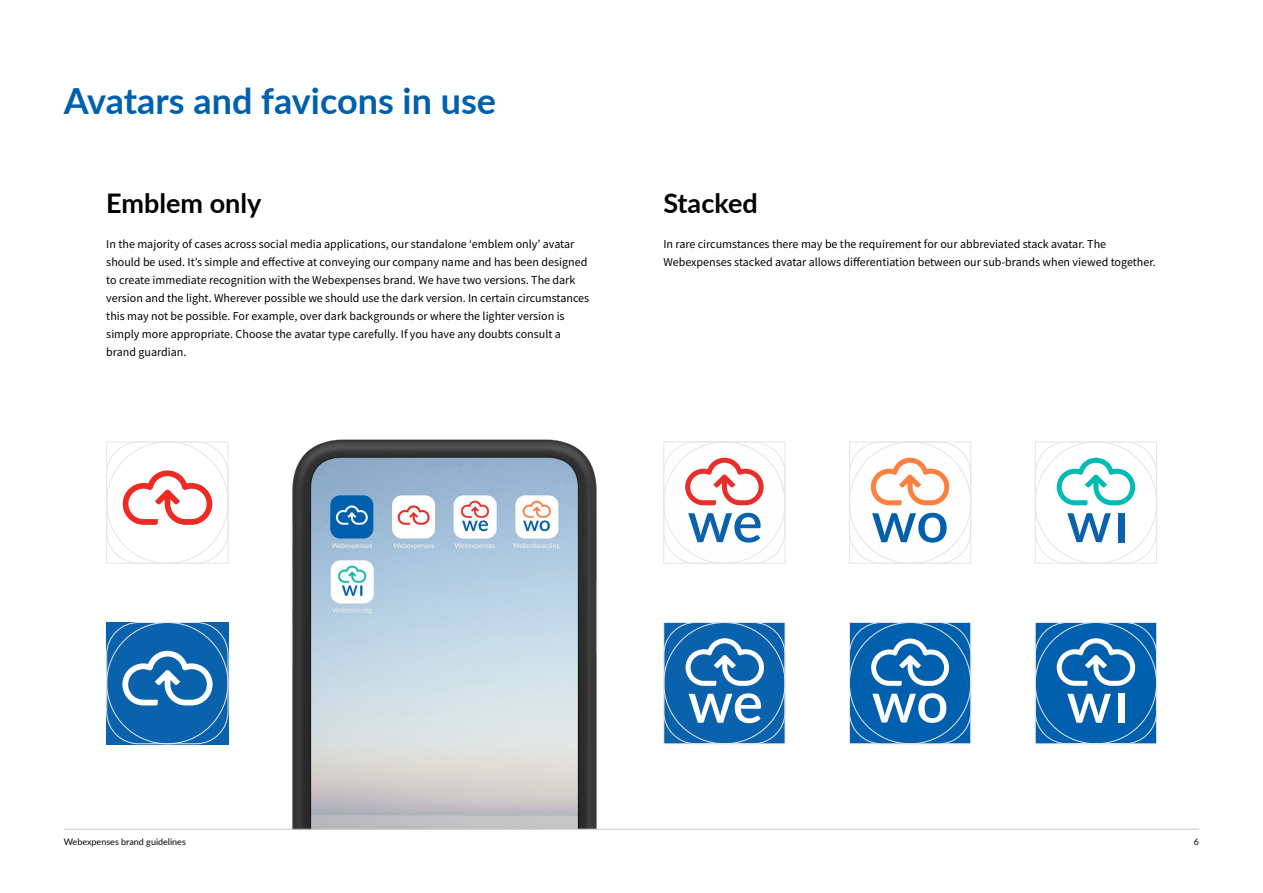
<style>
.page{position:relative;width:1263px;height:893px;background:#fff}
.page>*{position:absolute;margin:0;border:0;box-sizing:border-box;transform-origin:0 0}
.t1{font:700 36px "Lato";color:#0060ae}
.t2{font:700 27px "Lato";color:#000}
.t3{font:12px/18px "Source Sans Pro";color:#000}
.t4{font:9px "Lato";color:#000}
</style>
<div class="page">
<img style="left:285px;top:439px;width:346px;height:390px">
<hr style="left:64px;top:829px;width:1135px;height:1px;background:#c6c6c6">
<div style="left:106px;top:622px;width:122px;height:122px;background:#0a61ac"></div>
<svg style="left:122px;top:651px;width:91px;height:54px"></svg>
<div style="left:106px;top:622px;width:122px;height:122px;border:1px solid #e6e6e6;border-radius:32px"></div>
<svg style="left:123px;top:470px;width:89px;height:55px"></svg>
<div style="left:106px;top:442px;width:122px;height:122px;border:1px solid #e6e6e6"></div>
<div style="left:106px;top:442px;width:122px;height:122px;border:1px solid #e6e6e6;border-radius:32px"></div>
<svg style="left:871px;top:458px;width:78px;height:47px"></svg>
<svg style="left:872px;top:513px;width:75px;height:30px"></svg>
<div style="left:849px;top:442px;width:122px;height:122px;border:1px solid #e6e6e6"></div>
<svg style="left:849px;top:622px;width:122px;height:122px;background:#2e7cbc"></svg>
<div style="left:849px;top:622px;width:122px;height:122px;border:1px solid #e6e6e6;border-radius:32px"></div>
<svg style="left:1057px;top:458px;width:78px;height:47px"></svg>
<svg style="left:1067px;top:513px;width:44px;height:29px"></svg>
<div style="left:1118px;top:513px;width:6px;height:29px;background:#0a61ac"></div>
<div style="left:1035px;top:442px;width:122px;height:122px;border:1px solid #e6e6e6"></div>
<div style="left:1035px;top:622px;width:121px;height:122px;background:#0060ae"></div>
<svg style="left:1057px;top:638px;width:78px;height:48px"></svg>
<svg style="left:1067px;top:694px;width:44px;height:29px"></svg>
<div style="left:1118px;top:694px;width:6px;height:29px;background:#fff"></div>
<div style="left:1035px;top:622px;width:122px;height:122px;border:1px solid #e6e6e6"></div>
<div style="left:1035px;top:622px;width:122px;height:122px;border:1px solid #e6e6e6;border-radius:32px"></div>
<svg style="left:685px;top:458px;width:79px;height:47px"></svg>
<svg style="left:688px;top:513px;width:73px;height:30px"></svg>
<div style="left:663px;top:442px;width:122px;height:122px;border:1px solid #e6e6e6"></div>
<div style="left:664px;top:622px;width:121px;height:122px;background:#0a61ac"></div>
<svg style="left:685px;top:638px;width:79px;height:48px"></svg>
<svg style="left:688px;top:693px;width:73px;height:30px"></svg>
<div style="left:663px;top:622px;width:122px;height:122px;border:1px solid #e6e6e6"></div>
<div style="left:663px;top:442px;width:122px;height:122px;border:1px solid #e6e6e6;border-radius:32px"></div>
<div style="left:663px;top:622px;width:122px;height:122px;border:1px solid #e6e6e6;border-radius:32px"></div>
<div style="left:849px;top:442px;width:122px;height:122px;border:1px solid #e6e6e6;border-radius:32px"></div>
<div style="left:1035px;top:442px;width:122px;height:122px;border:1px solid #e6e6e6;border-radius:32px"></div>
<h1 class="t1" style="left:64px;top:74px;width:434px">Avatars and favicons in use</h1>
<h2 class="t2" style="left:106px;top:183px;width:157px">Emblem only</h2>
<p class="t3" style="left:106px;top:235px;width:484px">In the majority of cases across social media applications, our standalone ‘emblem only’ avatar should be used. It’s simple and effective at conveying our company name and has been designed to create immediate recognition with the Webexpenses brand. We have two versions. The dark version and the light. Wherever possible we should use the dark version. In certain circumstances this may not be possible. For example, over dark backgrounds or where the lighter version is simply more appropriate. Choose the avatar type carefully. If you have any doubts consult a brand guardian.</p>
<h2 class="t2" style="left:663px;top:183px;width:96px">Stacked</h2>
<p class="t3" style="left:663px;top:235px;width:494px">In rare circumstances there may be the requirement for our abbreviated stack avatar. The<br>Webexpenses stacked avatar allows differentiation between our sub-brands when viewed together.</p>
<p class="t4" style="left:64px;top:836px;width:124px">Webexpenses brand guidelines</p>
<p class="t4" style="left:1194px;top:836px;width:7px">6</p>
</div>
